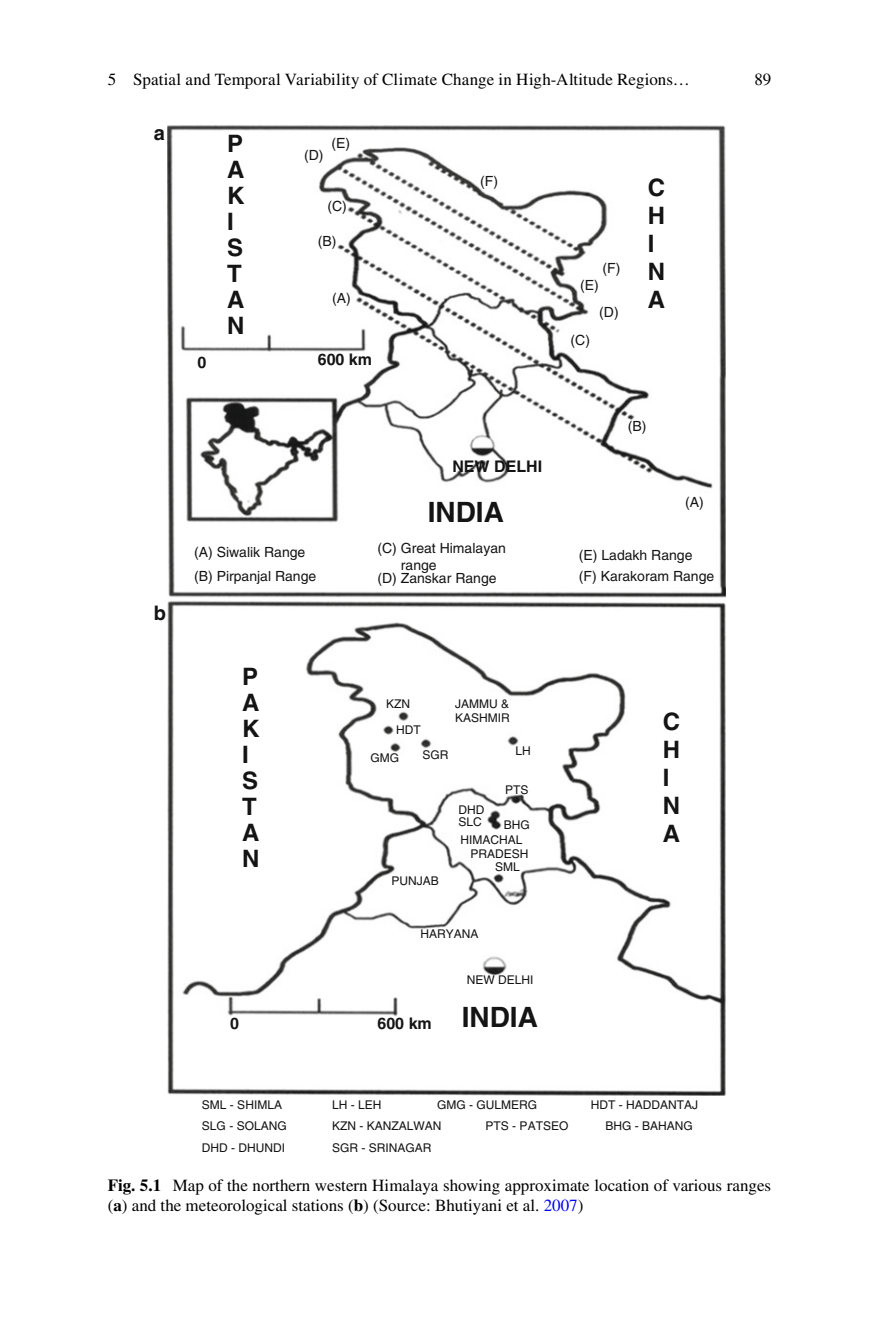
<style>
.page{position:relative;width:879px;height:1333px;background:#fff}
.page>*{position:absolute;margin:0;border:0;box-sizing:border-box;transform-origin:0 0}
.t1{font:700 28px "Qmckfb Hlslwd Helvetica";color:#131413}
.t2{font:700 24px/26px "Qmckfb Hlslwd Helvetica";color:#131413}
.t3{font:700 20px "Qmckfb Hlslwd Helvetica";color:#131413}
.t4{font:17px/20px "Xjlyjk Fmrrkh Times";color:#000}
.t5{font:700 16px "Qmckfb Hlslwd Helvetica";color:#131413}
.t6{font:14px/16.8px "Yqdjgj Jbxbkg Helvetica";color:#131413}
.t7{font:12px/21px "Yqdjgj Jbxbkg Helvetica";color:#131413}
.s1{font-family:"Hkrsry Qpxwvd Times";font-weight:700}
.s2{color:#0000fa}
</style>
<div class="page">
<img style="left:168px;top:125px;width:557px;height:970px">
<p class="t4" style="left:108px;top:71px;width:583px">5 Spatial and Temporal Variability of Climate Change in High-Altitude Regions…</p>
<p class="t3" style="left:154px;top:125px;width:13px">a</p>
<p class="t3" style="left:154px;top:605px;width:14px">b</p>
<h2 class="t2" style="left:227px;top:133px;width:19px">P<br>A<br>K<br>I<br>S<br>T<br>A<br>N</h2>
<p class="t6" style="left:304px;top:148px;width:21px">(D)</p>
<p class="t6" style="left:331px;top:136px;width:20px">(E)</p>
<p class="t6" style="left:327px;top:199px;width:21px">(C)</p>
<p class="t6" style="left:318px;top:234px;width:20px">(B)</p>
<p class="t6" style="left:332px;top:291px;width:20px">(A)</p>
<p class="t5" style="left:197px;top:356px;width:10px">0</p>
<p class="t5" style="left:318px;top:353px;width:56px">600 km</p>
<p class="t6" style="left:480px;top:174px;width:19px">(F)</p>
<p class="t5" style="left:452px;top:460px;width:91px">NEW DELHI</p>
<h1 class="t1" style="left:428px;top:501px;width:78px">INDIA</h1>
<p class="t6" style="left:602px;top:261px;width:19px">(F)</p>
<p class="t6" style="left:580px;top:278px;width:20px">(E)</p>
<p class="t6" style="left:570px;top:333px;width:21px">(C)</p>
<p class="t6" style="left:599px;top:305px;width:21px">(D)</p>
<h2 class="t2" style="left:648px;top:176px;width:19px;line-height:28px">C<br>H<br>I<br>N<br>A</h2>
<p class="t6" style="left:628px;top:419px;width:20px">(B)</p>
<p class="t6" style="left:685px;top:494px;width:20px">(A)</p>
<p class="t6" style="left:194px;top:545px;width:113px">(A) Siwalik Range</p>
<p class="t6" style="left:401px;top:541px;width:106px;text-indent:-23px">(C) Great Himalayan range</p>
<p class="t6" style="left:377px;top:571px;width:121px">(D) Zanskar Range</p>
<p class="t6" style="left:579px;top:547px;width:115px">(E) Ladakh Range</p>
<p class="t6" style="left:194px;top:569px;width:124px">(B) Pirpanjal Range</p>
<p class="t6" style="left:579px;top:569px;width:137px">(F) Karakoram Range</p>
<h2 class="t2" style="left:242px;top:666px;width:19px">P<br>A<br>K<br>I<br>S<br>T<br>A<br>N</h2>
<p class="t7" style="left:386px;top:694px;width:25px">KZN</p>
<p class="t7" style="left:455px;top:697px;width:56px;line-height:14.4px">JAMMU &amp;<br>KASHMIR</p>
<p class="t7" style="left:396px;top:720px;width:26px">HDT</p>
<p class="t7" style="left:370px;top:748px;width:30px">GMG</p>
<p class="t7" style="left:422px;top:745px;width:28px">SGR</p>
<p class="t7" style="left:515px;top:741px;width:17px">LH</p>
<p class="t7" style="left:505px;top:780px;width:25px">PTS</p>
<p class="t7" style="left:458px;top:804px;width:27px;line-height:12px">DHD<br>SLC</p>
<p class="t7" style="left:504px;top:815px;width:28px">BHG</p>
<p class="t7" style="left:495px;top:857px;width:26px">SML</p>
<p class="t7" style="left:470px;top:833px;width:60px;line-height:14.4px;text-indent:-10px">HIMACHAL<br>PRADESH</p>
<p class="t7" style="left:391px;top:871px;width:49px">PUNJAB</p>
<p class="t7" style="left:420px;top:924px;width:60px">HARYANA</p>
<p class="t7" style="left:467px;top:970px;width:68px">NEW DELHI</p>
<p class="t5" style="left:230px;top:1017px;width:10px">0</p>
<p class="t5" style="left:377px;top:1017px;width:162px">600 km <sup>INDIA</sup></p>
<h2 class="t2" style="left:663px;top:709px;width:19px;line-height:28px">C<br>H<br>I<br>N<br>A</h2>
<p class="t7" style="left:202px;top:1095px;width:86px">SML - SHIMLA<br>SLG - SOLANG</p>
<p class="t7" style="left:202px;top:1138px;width:85px">DHD - DHUNDI</p>
<p class="t7" style="left:485px;top:1095px;width:84px;text-indent:-48px">GMG - GULMERG<br>PTS - PATSEO</p>
<p class="t7" style="left:605px;top:1095px;width:94px;text-indent:-15px">HDT - HADDANTAJ<br>BHG - BAHANG</p>
<p class="t7" style="left:332px;top:1095px;width:111px">LH - LEH<br>KZN - KANZALWAN</p>
<p class="t7" style="left:332px;top:1138px;width:101px">SGR - SRINAGAR</p>
<p class="t4" style="left:754px;top:71px;width:18px">89</p>
<p class="t4" style="left:108px;top:1176px;width:665px"><span class="s1">Fig. 5.1</span> Map of the northern western Himalaya showing approximate location of various ranges ( <span class="s1">a</span> ) and the meteorological stations ( <span class="s1">b</span> ) (Source: Bhutiyani et al. <span class="s2">2007</span> )</p>
</div>
